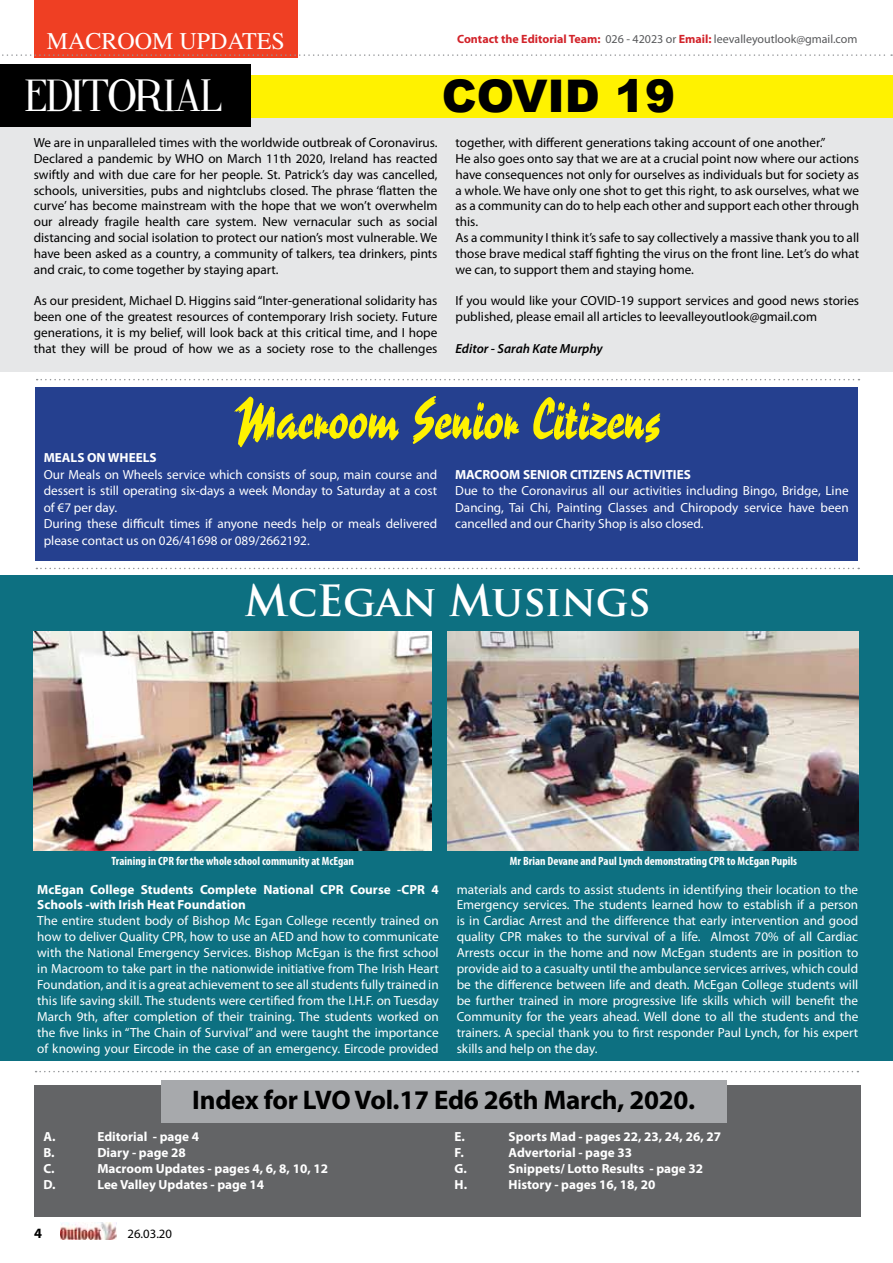
<style>
.page{position:relative;width:893px;height:1263px;background:#fff}
.page>*{position:absolute;margin:0;border:0;box-sizing:border-box;transform-origin:0 0}
.t1{font:54px "Reporter Two";letter-spacing:-.01em;color:#fff200}
.t2{font:45px "Fine Style";letter-spacing:-.01em;color:#fff}
.t3{font:900 45px "Arial";color:#000}
.t4{font:700 42px "Trajan Pro";letter-spacing:-.01em;color:#fff}
.t5{font:700 27px "Myriad Pro";letter-spacing:-.01em;color:#000}
.t6{font:24px "Times";color:#fff}
.t7{font:700 14.25px "Myriad Pro";color:#000}
.t8{font:13.2px/15.9px "Myriad Pro";color:#fff;text-align:justify}
.t9{font:13.2px/15.9px "Myriad Pro";color:#000;text-align:justify}
.t10{font:700 13.2px/15.9px "Myriad Pro";color:#fff}
.t11{font:italic 600 13.2px "Myriad Pro";color:#000}
.t12{font:12.75px "Myriad Pro";color:#000}
.t13{font:700 condensed 12px "Myriad Pro";color:#fff}
.t14{font:12px "Myriad Pro";color:#58595b}
.s1{font-weight:700;color:#d2232a}
</style>
<div class="page">
<img style="left:60px;top:1223px;width:57px;height:17px">
<div style="left:251px;top:75px;width:642px;height:51px;background:#fff200"></div>
<div style="left:0;top:118px;width:893px;height:253px;background:#e6e7e8"></div>
<div style="left:34px;top:0;width:264px;height:57px;background:#ef3f23"></div>
<svg style="left:2px;top:54px;width:890px;height:2px"></svg>
<svg style="left:37px;top:379px;width:822px;height:1px"></svg>
<svg style="left:36px;top:1071px;width:822px;height:1px"></svg>
<div style="left:0;top:64px;width:251px;height:62px;background:#000"></div>
<div style="left:34px;top:1085px;width:826px;height:131px;background:#636466"></div>
<div style="left:162px;top:1080px;width:565px;height:43px;background:#a7a9ac"></div>
<div style="left:35px;top:387px;width:822px;height:173px;background:#25408f"></div>
<svg style="left:36px;top:568px;width:823px;height:1px"></svg>
<div style="left:0;top:575px;width:893px;height:486px;background:#0d7081"></div>
<img style="left:34px;top:631px;width:398px;height:219px">
<img style="left:448px;top:631px;width:411px;height:219px">
<h3 class="t6" style="left:47px;top:27px;width:240px">MACROOM UPDATES</h3>
<p class="t14" style="left:457px;top:32px;width:402px"><span class="s1">Contact the Editorial Team:</span> 026 - 42023 or <span class="s1">Email:</span> leevalleyoutlook@gmail.com</p>
<h2 class="t2" style="left:25px;top:73px;width:199px">EDITORIAL</h2>
<h2 class="t3" style="left:442px;top:71px;width:235px">COVID 19</h2>
<p class="t9" style="left:34px;top:134px;width:405px">We are in unparalleled times with the worldwide outbreak of Coronavirus.<br>Declared a pandemic by WHO on March 11th 2020, Ireland has reacted swiftly and with due care for her people. St. Patrick’s day was cancelled, schools, universities, pubs and nightclubs closed. The phrase ‘flatten the curve’ has become mainstream with the hope that we won’t overwhelm our already fragile health care system. New vernacular such as social distancing and social isolation to protect our nation’s most vulnerable. We have been asked as a country, a community of talkers, tea drinkers, pints and craic, to come together by staying apart.</p>
<p class="t9" style="left:34px;top:293px;width:405px">As our president, Michael D. Higgins said “Inter-generational solidarity has been one of the greatest resources of contemporary Irish society. Future generations, it is my belief, will look back at this critical time, and I hope that they will be proud of how we as a society rose to the challenges</p>
<p class="t9" style="left:455px;top:134px;width:405px;text-align:left">together, with different generations taking account of one another.”<br>He also goes onto say that we are at a crucial point now where our actions have consequences not only for ourselves as individuals but for society as a whole. We have only one shot to get this right, to ask ourselves, what we as a community can do to help each other and support each other through this.<br>As a community I think it’s safe to say collectively a massive thank you to all those brave medical staff fighting the virus on the front line. Let’s do what we can, to support them and staying home.</p>
<p class="t9" style="left:455px;top:293px;width:405px">If you would like your COVID-19 support services and good news stories published, please email all articles to leevalleyoutlook@gmail.com</p>
<p class="t11" style="left:455px;top:340px;width:149px">Editor - Sarah Kate Murphy</p>
<h1 class="t1" style="left:233px;top:385px;width:429px">Macroom Senior Citizens</h1>
<p class="t10" style="left:44px;top:449px;width:114px">MEALS ON WHEELS</p>
<p class="t8" style="left:44px;top:466px;width:395px;line-height:16.5px;text-align:left">Our Meals on Wheels service which consists of soup, main course and dessert is still operating six-days a week Monday to Saturday at a cost of €7 per day.<br>During these difficult times if anyone needs help or meals delivered please contact us on 026/41698 or 089/2662192.</p>
<p class="t10" style="left:455px;top:466px;width:237px">MACROOM SENIOR CITIZENS ACTIVITIES</p>
<p class="t8" style="left:455px;top:482px;width:395px;line-height:16.5px">Due to the Coronavirus all our activities including Bingo, Bridge, Line Dancing, Tai Chi, Painting Classes and Chiropody service have been cancelled and our Charity Shop is also closed.</p>
<h3 class="t4" style="left:245px;top:575px;width:408px">McEgan Musings</h3>
<p class="t13" style="left:112px;top:854px;width:244px">Training in CPR for the whole school community at McEgan</p>
<p class="t13" style="left:510px;top:854px;width:289px">Mr Brian Devane and Paul Lynch demonstrating CPR to McEgan Pupils</p>
<p class="t10" style="left:37px;top:881px;width:403px">McEgan College Students Complete National CPR Course -CPR 4<br>Schools -with Irish Heat Foundation</p>
<p class="t8" style="left:37px;top:913px;width:403px">The entire student body of Bishop Mc Egan College recently trained on how to deliver Quality CPR, how to use an AED and how to communicate with the National Emergency Services. Bishop McEgan is the first school in Macroom to take part in the nationwide initiative from The Irish Heart Foundation, and it is a great achievement to see all students fully trained in this life saving skill. The students were certified from the I.H.F. on Tuesday March 9th, after completion of their training. The students worked on the five links in “The Chain of Survival” and were taught the importance of knowing your Eircode in the case of an emergency. Eircode provided</p>
<p class="t8" style="left:457px;top:881px;width:403px">materials and cards to assist students in identifying their location to the Emergency services. The students learned how to establish if a person is in Cardiac Arrest and the difference that early intervention and good quality CPR makes to the survival of a life. Almost 70% of all Cardiac Arrests occur in the home and now McEgan students are in position to provide aid to a casualty until the ambulance services arrives, which could be the difference between life and death. McEgan College students will be further trained in more progressive life skills which will benefit the Community for the years ahead. Well done to all the students and the trainers. A special thank you to first responder Paul Lynch, for his expert skills and help on the day.</p>
<h3 class="t5" style="left:192px;top:1082px;width:504px">Index for LVO Vol.17 Ed6 26th March, 2020.</h3>
<p class="t10" style="left:43px;top:1128px;width:14px">A.</p>
<p class="t10" style="left:97px;top:1128px;width:103px">Editorial - page 4</p>
<p class="t10" style="left:43px;top:1144px;width:13px">B.</p>
<p class="t10" style="left:97px;top:1144px;width:90px">Diary - page 28</p>
<p class="t10" style="left:43px;top:1160px;width:13px">C.</p>
<p class="t10" style="left:97px;top:1160px;width:232px">Macroom Updates - pages 4, 6, 8, 10, 12</p>
<p class="t10" style="left:43px;top:1176px;width:14px">D.</p>
<p class="t10" style="left:97px;top:1176px;width:168px">Lee Valley Updates - page 14</p>
<p class="t7" style="left:34px;top:1224px;width:9px">4</p>
<p class="t12" style="left:128px;top:1226px;width:46px">26.03.20</p>
<p class="t10" style="left:455px;top:1128px;width:12px">E.</p>
<p class="t10" style="left:509px;top:1128px;width:214px">Sports Mad - pages 22, 23, 24, 26, 27</p>
<p class="t10" style="left:455px;top:1144px;width:11px">F.</p>
<p class="t10" style="left:509px;top:1144px;width:125px">Advertorial - page 33</p>
<p class="t10" style="left:455px;top:1160px;width:14px">G.</p>
<p class="t10" style="left:509px;top:1160px;width:196px">Snippets/ Lotto Results - page 32</p>
<p class="t10" style="left:455px;top:1176px;width:14px">H.</p>
<p class="t10" style="left:509px;top:1176px;width:148px">History - pages 16, 18, 20</p>
</div>
